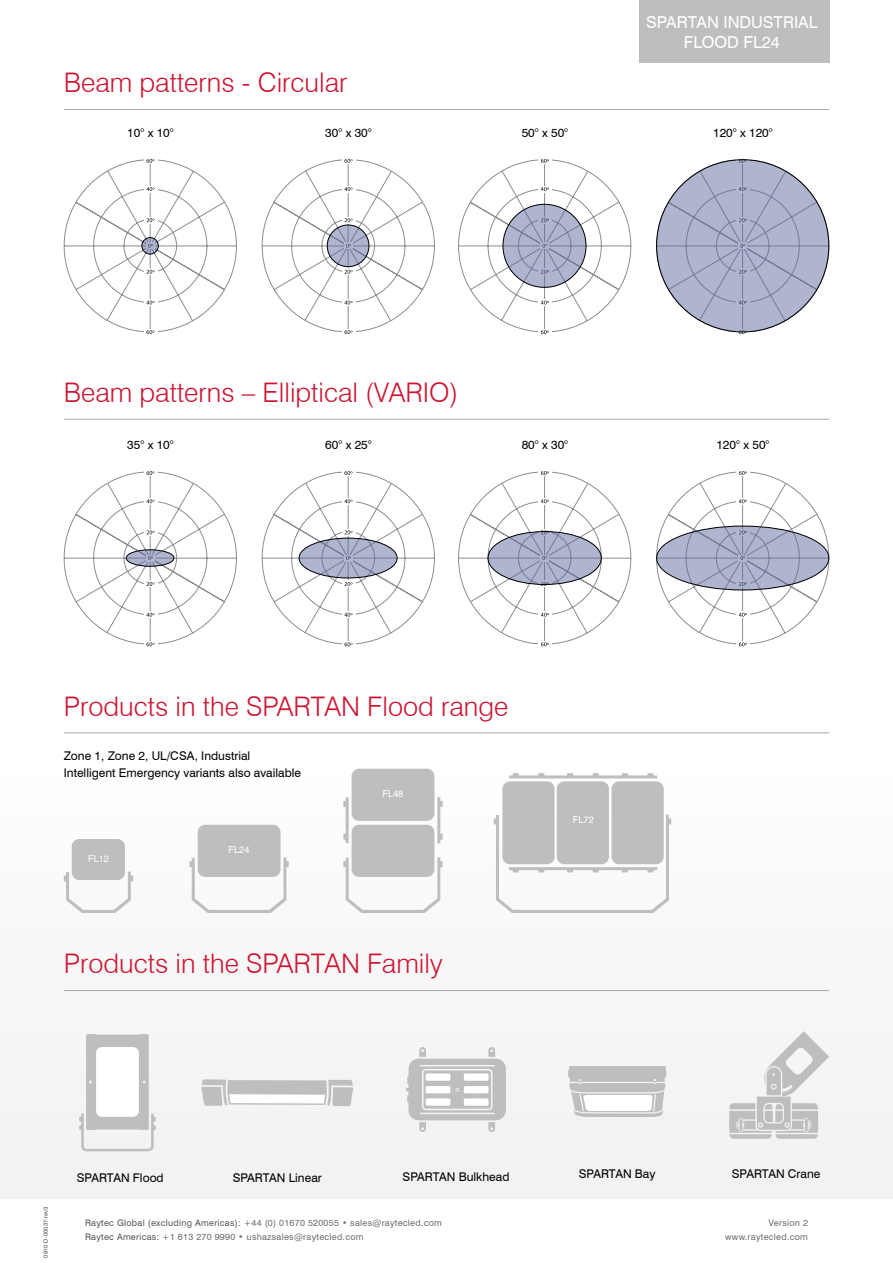
<style>
.page{position:relative;width:893px;height:1263px;background:#fff}
.page>*{position:absolute;margin:0;border:0;box-sizing:border-box;transform-origin:0 0}
.t1{font:300 27px "Swiss 721 BT";color:#ce1432}
.t2{font:16.5px/19.8px "Swiss 721 BT";color:#fff;text-align:center}
.t3{font:12px/17.4px "Swiss 721 BT";color:#000}
.t4{font:9.45px "Swiss 721 BT";color:#fff}
.t5{font:9px/13.5px "Swiss 721 BT";letter-spacing:.03em;color:#6d6e71}
.t6{font:6px "Swiss 721 BT";color:#58595b}
.s1{color:#58595b}
</style>
<div class="page">
<div style="left:0;top:0;width:893px;height:1263px;background:linear-gradient(to right,#fcfcfc,#fbfbfc)"></div>
<div style="left:0;top:1199px;width:893px;height:64px;background:#fff"></div>
<div style="left:639px;top:0;width:190px;height:63px;background:#bcbec0"></div>
<hr style="left:64px;top:109px;width:765px;height:1px;background:#a7a9ac">
<hr style="left:64px;top:419px;width:765px;height:1px;background:#a7a9ac">
<hr style="left:64px;top:732px;width:765px;height:1px;background:#a7a9ac">
<svg style="left:144px;top:334px;width:13px;height:1px"></svg>
<svg style="left:144px;top:158px;width:13px;height:1px"></svg>
<svg style="left:63px;top:159px;width:174px;height:175px"></svg>
<svg style="left:144px;top:646px;width:13px;height:1px"></svg>
<div style="left:144px;top:470px;width:13px;height:6px;background:#fff"></div>
<svg style="left:63px;top:471px;width:174px;height:175px"></svg>
<svg style="left:538px;top:334px;width:14px;height:1px"></svg>
<div style="left:538px;top:158px;width:14px;height:6px;background:#fff"></div>
<svg style="left:458px;top:159px;width:174px;height:175px"></svg>
<svg style="left:538px;top:646px;width:14px;height:1px"></svg>
<div style="left:538px;top:470px;width:14px;height:6px;background:#fff"></div>
<svg style="left:458px;top:471px;width:174px;height:175px"></svg>
<svg style="left:342px;top:334px;width:13px;height:1px"></svg>
<svg style="left:342px;top:158px;width:13px;height:1px"></svg>
<svg style="left:261px;top:159px;width:174px;height:175px"></svg>
<svg style="left:342px;top:646px;width:13px;height:1px"></svg>
<div style="left:342px;top:470px;width:13px;height:6px;background:#fff"></div>
<svg style="left:261px;top:471px;width:174px;height:175px"></svg>
<svg style="left:736px;top:334px;width:14px;height:1px"></svg>
<div style="left:736px;top:158px;width:14px;height:6px;background:#fff"></div>
<svg style="left:656px;top:159px;width:174px;height:175px"></svg>
<svg style="left:736px;top:646px;width:14px;height:1px"></svg>
<div style="left:736px;top:470px;width:14px;height:6px;background:#fff"></div>
<svg style="left:656px;top:471px;width:174px;height:175px"></svg>
<svg style="left:142px;top:238px;width:16px;height:16px"></svg>
<div style="left:141px;top:237px;width:18px;height:17px;border:1px solid #000;border-radius:50%"></div>
<svg style="left:126px;top:550px;width:48px;height:16px"></svg>
<div style="left:126px;top:549px;width:48px;height:18px;border:1px solid #000;border-radius:50%"></div>
<svg style="left:503px;top:204px;width:83px;height:83px;background:#a3a8c3"></svg>
<svg style="left:488px;top:531px;width:113px;height:54px;background:#a2a8c2"></svg>
<div style="left:488px;top:531px;width:114px;height:54px;border:1px solid #000;border-radius:50%"></div>
<svg style="left:327px;top:225px;width:42px;height:42px"></svg>
<div style="left:327px;top:225px;width:42px;height:42px;border:1px solid #000;border-radius:50%"></div>
<svg style="left:299px;top:538px;width:98px;height:40px;background:#a2a7c2"></svg>
<div style="left:299px;top:538px;width:98px;height:40px;border:1px solid #000;border-radius:50%"></div>
<svg style="left:657px;top:160px;width:171px;height:172px;background:#aaafca"></svg>
<svg style="left:657px;top:526px;width:171px;height:64px;background:#a5aac5"></svg>
<div style="left:72px;top:839px;width:53px;height:41px;background:#bcbec0;border-radius:7px"></div>
<svg style="left:64px;top:872px;width:69px;height:41px"></svg>
<div style="left:198px;top:825px;width:83px;height:52px;background:#bcbec0;border-radius:7px"></div>
<svg style="left:189px;top:857px;width:100px;height:56px"></svg>
<div style="left:352px;top:825px;width:82px;height:52px;background:#bcbec0;border-radius:7px"></div>
<svg style="left:343px;top:857px;width:100px;height:56px"></svg>
<div style="left:352px;top:769px;width:82px;height:52px;background:#bcbec0;border-radius:7px"></div>
<svg style="left:343px;top:797px;width:100px;height:46px"></svg>
<svg style="left:494px;top:773px;width:177px;height:140px"></svg>
<hr style="left:64px;top:990px;width:765px;height:1px;background:#a7a9ac">
<svg style="left:568px;top:1066px;width:98px;height:51px"></svg>
<svg style="left:201px;top:1079px;width:152px;height:27px"></svg>
<svg style="left:79px;top:1034px;width:77px;height:117px"></svg>
<svg style="left:406px;top:1047px;width:100px;height:85px"></svg>
<div style="left:426px;top:1086px;width:24px;height:7px;background:#fff;border-radius:2px"></div>
<div style="left:426px;top:1073px;width:24px;height:8px;background:#fff;border-radius:2px"></div>
<div style="left:426px;top:1098px;width:24px;height:8px;background:#fff;border-radius:2px"></div>
<div style="left:464px;top:1086px;width:25px;height:7px;background:#fff;border-radius:2px"></div>
<div style="left:464px;top:1073px;width:25px;height:8px;background:#fff;border-radius:2px"></div>
<div style="left:464px;top:1098px;width:25px;height:8px;background:#fff;border-radius:2px"></div>
<svg style="left:729px;top:1031px;width:100px;height:108px"></svg>
<h1 class="t1" style="left:64px;top:66px;width:285px">Beam patterns - Circular</h1>
<p class="t3" style="left:127px;top:124px;width:48px">10° x 10°</p>
<p class="t3" style="left:325px;top:124px;width:48px">30° x 30°</p>
<p class="t3" style="left:522px;top:124px;width:48px">50° x 50°</p>
<h2 class="t2" style="left:646px;top:13px;width:173px">SPARTAN INDUSTRIAL<br>FLOOD FL24</h2>
<p class="t3" style="left:713px;top:124px;width:61px">120° x 120°</p>
<h1 class="t1" style="left:64px;top:376px;width:396px">Beam patterns – Elliptical (VARIO)</h1>
<p class="t3" style="left:127px;top:436px;width:48px">35° x 10°</p>
<p class="t3" style="left:325px;top:436px;width:48px">60° x 25°</p>
<p class="t3" style="left:522px;top:436px;width:48px">80° x 30°</p>
<p class="t3" style="left:716px;top:436px;width:55px">120° x 50°</p>
<h1 class="t1" style="left:64px;top:690px;width:446px">Products in the SPARTAN Flood range</h1>
<p class="t3" style="left:64px;top:747px;width:239px">Zone 1, Zone 2, UL/CSA, Industrial<br>Intelligent Emergency variants also available</p>
<p class="t4" style="left:88px;top:853px;width:22px">FL12</p>
<p class="t4" style="left:229px;top:844px;width:22px">FL24</p>
<p class="t4" style="left:382px;top:788px;width:22px">FL48</p>
<h1 class="t1" style="left:64px;top:947px;width:380px">Products in the SPARTAN Family</h1>
<p class="t4" style="left:573px;top:814px;width:22px">FL72</p>
<p class="t6" style="left:42px;top:1257px;width:53px;rotate:-90deg">0910-D-00037-rev3</p>
<p class="t3" style="left:77px;top:1169px;width:88px">SPARTAN Flood</p>
<p class="t3" style="left:732px;top:1165px;width:90px">SPARTAN Crane</p>
<p class="t3" style="left:233px;top:1169px;width:91px">SPARTAN Linear</p>
<p class="t3" style="left:403px;top:1167px;width:108px">SPARTAN Bulkhead</p>
<p class="t3" style="left:579px;top:1165px;width:78px">SPARTAN Bay</p>
<p class="t5" style="left:85px;top:1216px;width:358px"><span class="s1">Raytec Global (excluding Americas):</span> +44 (0) 01670 520055 • sales@raytecled.com<br><span class="s1">Raytec Americas:</span> +1 613 270 9990 • ushazsales@raytecled.com</p>
<p class="t5" style="left:725px;top:1216px;width:84px;text-align:right">Version 2 www.raytecled.com</p>
</div>
